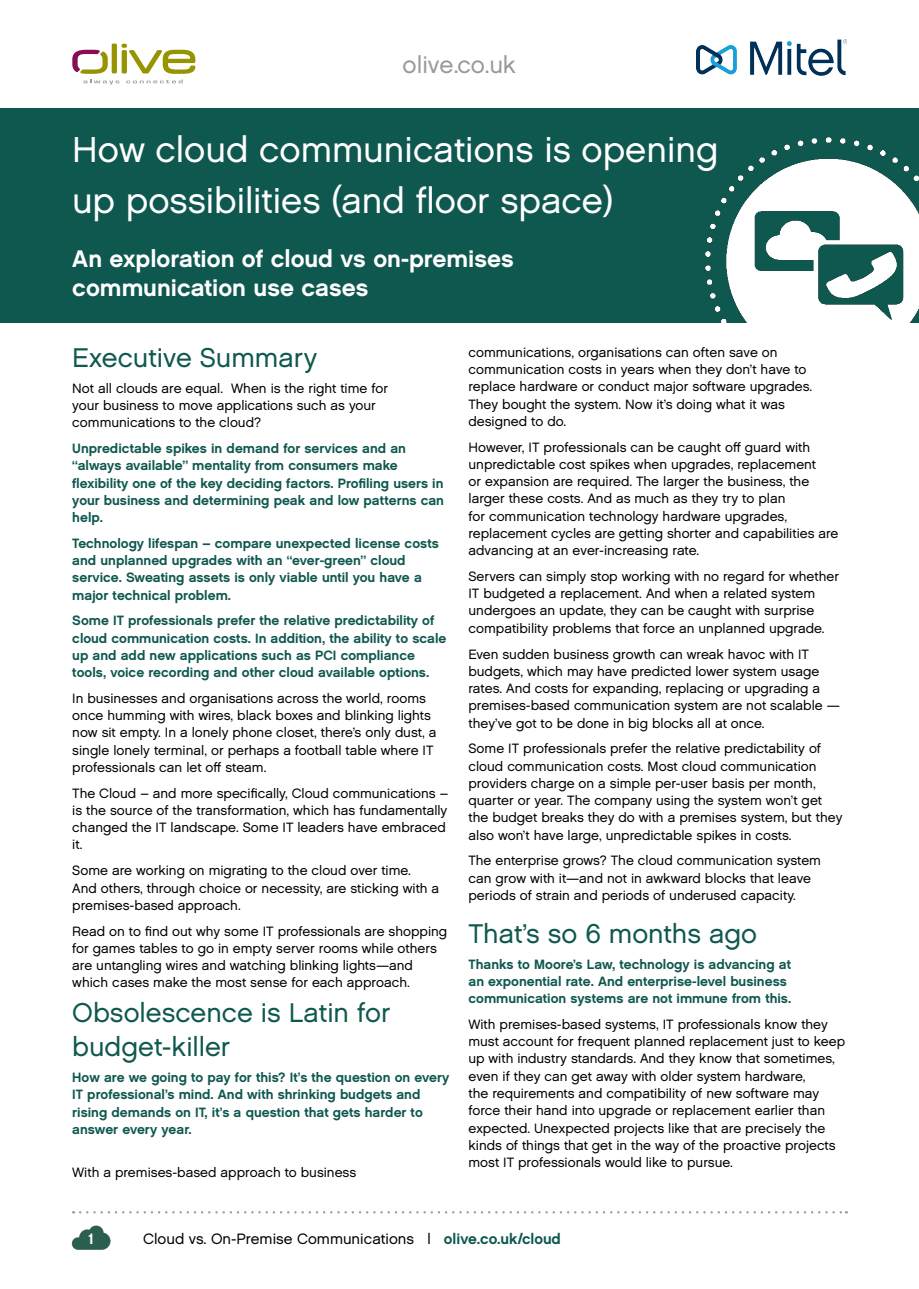
<style>
.page{position:relative;width:919px;height:1289px;background:#fff}
.page>*{position:absolute;margin:0;border:0;box-sizing:border-box;transform-origin:0 0}
.t1{font:36px/50.4px "Chalet London Nineteen Sixty";color:#fff}
.bullets{font:27px "Chalet London Nineteen Sixty";color:#0f584f}
.t2{font:24px "Chalet New York Nineteen Sixty";color:#fff}
.t3{font:24px "Chalet London Nineteen Sixty";color:#999}
.t4{font:15px "Chalet London Nineteen Sixty";color:#000001}
.t5{font:15px "Chalet New York Nineteen Sixty";color:#fff}
.bullets-2{font:13.5px/17.2px "Chalet London Nineteen Sixty";color:#000001}
.bullets-3{font:13.5px/17.2px "Chalet New York Nineteen Sixty";color:#0f584f}
.s1{font-family:"Chalet New York Nineteen Sixty";color:#0f584f}
</style>
<div class="page">
<img style="left:72px;top:1225px;width:39px;height:24px">
<svg style="left:72px;top:44px;width:123px;height:40px"></svg>
<svg style="left:80px;top:1211px;width:766px;height:2px"></svg>
<img style="left:696px;top:39px;width:150px;height:37px">
<div style="left:0;top:108px;width:918px;height:214px;background:#0f584f"></div>
<img style="left:705px;top:137px;width:213px;height:185px">
<h3 class="t3" style="left:402px;top:50px;width:115px">olive.co.uk</h3>
<p class="t1" style="left:72px;top:124px;width:647px">How cloud communications is opening up possibilities (and floor space)</p>
<p class="t2" style="left:72px;top:243px;width:443px">An exploration of cloud vs on-premises</p>
<p class="t2" style="left:72px;top:272px;width:297px">communication use cases</p>
<p class="bullets" style="left:72px;top:341px;width:246px">Executive Summary</p>
<p class="bullets-2" style="left:72px;top:379px;width:317px">Not all clouds are equal. When is the right time for your business to move applications such as your communications to the cloud?</p>
<p class="bullets-3" style="left:72px;top:439px;width:373px">Unpredictable spikes in demand for services and an “always available” mentality from consumers make flexibility one of the key deciding factors. Profiling users in your business and determining peak and low patterns can help.</p>
<p class="bullets-3" style="left:72px;top:534px;width:368px">Technology lifespan – compare unexpected license costs and unplanned upgrades with an “ever-green” cloud service. Sweating assets is only viable until you have a major technical problem.</p>
<p class="bullets-3" style="left:72px;top:612px;width:375px">Some IT professionals prefer the relative predictability of cloud communication costs. In addition, the ability to scale up and add new applications such as PCI compliance tools, voice recording and other cloud available options.</p>
<p class="bullets-2" style="left:72px;top:689px;width:365px">In businesses and organisations across the world, rooms once humming with wires, black boxes and blinking lights now sit empty. In a lonely phone closet, there’s only dust, a single lonely terminal, or perhaps a football table where IT professionals can let off steam.</p>
<p class="bullets-2" style="left:72px;top:784px;width:377px">The Cloud – and more specifically, Cloud communications – is the source of the transformation, which has fundamentally changed the IT landscape. Some IT leaders have embraced it.</p>
<p class="bullets-2" style="left:72px;top:861px;width:368px">Some are working on migrating to the cloud over time.<br>And others, through choice or necessity, are sticking with a premises-based approach.</p>
<p class="bullets-2" style="left:72px;top:922px;width:376px">Read on to find out why some IT professionals are shopping for games tables to go in empty server rooms while others are untangling wires and watching blinking lights—and which cases make the most sense for each approach.</p>
<p class="bullets" style="left:72px;top:995px;width:319px">Obsolescence is Latin for</p>
<p class="bullets" style="left:72px;top:1030px;width:159px">budget-killer</p>
<p class="bullets-3" style="left:72px;top:1068px;width:378px">How are we going to pay for this? It’s the question on every IT professional’s mind. And with shrinking budgets and rising demands on IT, it’s a question that gets harder to answer every year.</p>
<p class="bullets-2" style="left:72px;top:1163px;width:285px">With a premises-based approach to business</p>
<p class="bullets-2" style="left:468px;top:343px;width:345px">communications, organisations can often save on communication costs in years when they don’t have to replace hardware or conduct major software upgrades.</p>
<p class="bullets-2" style="left:468px;top:395px;width:318px">They bought the system. Now it’s doing what it was designed to do.</p>
<p class="bullets-2" style="left:468px;top:438px;width:371px">However, IT professionals can be caught off guard with unpredictable cost spikes when upgrades, replacement<br>or expansion are required. The larger the business, the larger these costs. And as much as they try to plan<br>for communication technology hardware upgrades, replacement cycles are getting shorter and capabilities are advancing at an ever-increasing rate.</p>
<p class="bullets-2" style="left:468px;top:567px;width:372px">Servers can simply stop working with no regard for whether IT budgeted a replacement. And when a related system undergoes an update, they can be caught with surprise compatibility problems that force an unplanned upgrade.</p>
<p class="bullets-2" style="left:468px;top:645px;width:373px">Even sudden business growth can wreak havoc with IT budgets, which may have predicted lower system usage rates. And costs for expanding, replacing or upgrading a premises-based communication system are not scalable — they’ve got to be done in big blocks all at once.</p>
<p class="bullets-2" style="left:468px;top:740px;width:375px">Some IT professionals prefer the relative predictability of cloud communication costs. Most cloud communication providers charge on a simple per-user basis per month, quarter or year. The company using the system won’t get the budget breaks they do with a premises system, but they also won’t have large, unpredictable spikes in costs.</p>
<p class="bullets-2" style="left:468px;top:852px;width:354px">The enterprise grows? The cloud communication system can grow with it—and not in awkward blocks that leave periods of strain and periods of underused capacity.</p>
<p class="bullets" style="left:468px;top:917px;width:290px">That’s so 6 months ago</p>
<p class="bullets-3" style="left:468px;top:955px;width:324px">Thanks to Moore’s Law, technology is advancing at an exponential rate. And enterprise-level business communication systems are not immune from this.</p>
<p class="bullets-2" style="left:468px;top:1015px;width:378px">With premises-based systems, IT professionals know they must account for frequent planned replacement just to keep up with industry standards. And they know that sometimes, even if they can get away with older system hardware,<br>the requirements and compatibility of new software may force their hand into upgrade or replacement earlier than expected. Unexpected projects like that are precisely the kinds of things that get in the way of the proactive projects most IT professionals would like to pursue.</p>
<p class="t5" style="left:88px;top:1229px;width:8px">1</p>
<p class="t4" style="left:143px;top:1229px;width:419px">Cloud vs. On-Premise Communications | <span class="s1">olive.co.uk/cloud</span></p>
</div>
